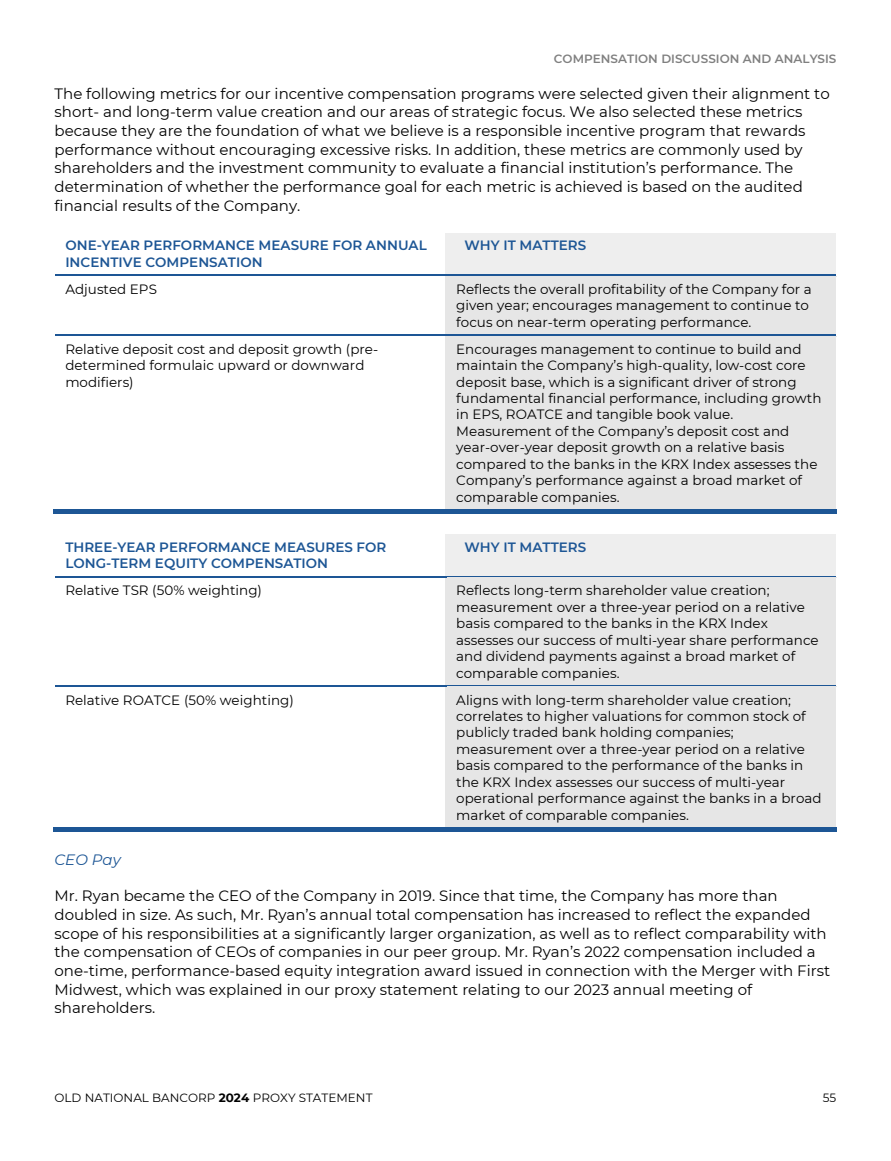
<style>
.page{position:relative;width:891px;height:1161px;background:#fff}
.page>*{position:absolute;margin:0;border:0;box-sizing:border-box;transform-origin:0 0}
.t1{font:15px/18.6px "Montserrat";color:#000}
.t2{font:italic 15px "Montserrat";color:#1d5695}
.t3{font:13.5px/16.5px "Montserrat";color:#000}
.t4{font:600 13.5px/16.5px "Montserrat";color:#1d5695}
.t5{font:12px "Montserrat";letter-spacing:.005em;color:#000}
.t6{font:600 12px "Montserrat";letter-spacing:.005em;color:#808080}
.s1{font-weight:700}
</style>
<div class="page">
<div style="left:446px;top:233px;width:390px;height:42px;background:#eee"></div>
<div style="left:446px;top:276px;width:390px;height:21px;background:#e6e6e6"></div>
<div style="left:446px;top:297px;width:390px;height:17px;background:#e6e6e6"></div>
<div style="left:446px;top:314px;width:390px;height:21px;background:#e6e6e6"></div>
<hr style="left:55px;top:275px;width:391px;height:1px;background:#1d5695">
<hr style="left:446px;top:275px;width:390px;height:1px;background:#1d5695">
<div style="left:446px;top:336px;width:390px;height:21px;background:#e6e6e6"></div>
<div style="left:446px;top:357px;width:390px;height:17px;background:#e6e6e6"></div>
<div style="left:446px;top:374px;width:390px;height:16px;background:#e6e6e6"></div>
<div style="left:446px;top:390px;width:390px;height:16px;background:#e6e6e6"></div>
<div style="left:446px;top:406px;width:390px;height:17px;background:#e6e6e6"></div>
<div style="left:446px;top:423px;width:390px;height:16px;background:#e6e6e6"></div>
<div style="left:446px;top:439px;width:390px;height:17px;background:#e6e6e6"></div>
<div style="left:446px;top:456px;width:390px;height:16px;background:#e6e6e6"></div>
<div style="left:446px;top:472px;width:390px;height:17px;background:#e6e6e6"></div>
<div style="left:446px;top:489px;width:390px;height:21px;background:#e6e6e6"></div>
<hr style="left:55px;top:335px;width:391px;height:1px;background:#1d5695">
<hr style="left:446px;top:335px;width:390px;height:1px;background:#1d5695">
<hr style="left:53px;top:510px;width:393px;height:4px;background:#1d5695">
<hr style="left:444px;top:510px;width:392px;height:4px;background:#1d5695">
<div style="left:446px;top:534px;width:390px;height:42px;background:#eee"></div>
<div style="left:446px;top:578px;width:390px;height:21px;background:#e6e6e6"></div>
<div style="left:446px;top:599px;width:390px;height:16px;background:#e6e6e6"></div>
<div style="left:446px;top:615px;width:390px;height:17px;background:#e6e6e6"></div>
<div style="left:446px;top:632px;width:390px;height:16px;background:#e6e6e6"></div>
<div style="left:446px;top:648px;width:390px;height:17px;background:#e6e6e6"></div>
<div style="left:446px;top:665px;width:390px;height:20px;background:#e6e6e6"></div>
<hr style="left:55px;top:576px;width:391px;height:2px;background:#1d5695">
<hr style="left:446px;top:576px;width:390px;height:2px;background:#1d5695">
<div style="left:446px;top:687px;width:390px;height:21px;background:#e6e6e6"></div>
<div style="left:446px;top:708px;width:390px;height:16px;background:#e6e6e6"></div>
<div style="left:446px;top:724px;width:390px;height:17px;background:#e6e6e6"></div>
<div style="left:446px;top:741px;width:390px;height:16px;background:#e6e6e6"></div>
<div style="left:446px;top:757px;width:390px;height:17px;background:#e6e6e6"></div>
<div style="left:446px;top:774px;width:390px;height:16px;background:#e6e6e6"></div>
<div style="left:446px;top:790px;width:390px;height:17px;background:#e6e6e6"></div>
<div style="left:446px;top:807px;width:390px;height:21px;background:#e6e6e6"></div>
<hr style="left:55px;top:685px;width:391px;height:2px;background:#1d5695">
<hr style="left:446px;top:685px;width:390px;height:2px;background:#1d5695">
<hr style="left:53px;top:828px;width:393px;height:4px;background:#1d5695">
<hr style="left:444px;top:828px;width:392px;height:4px;background:#1d5695">
<p class="t6" style="left:554px;top:52px;width:284px">COMPENSATION DISCUSSION AND ANALYSIS</p>
<p class="t1" style="left:55px;top:84px;width:777px">The following metrics for our incentive compensation programs were selected given their alignment to short- and long-term value creation and our areas of strategic focus. We also selected these metrics because they are the foundation of what we believe is a responsible incentive program that rewards performance without encouraging excessive risks. In addition, these metrics are commonly used by shareholders and the investment community to evaluate a financial institution’s performance. The determination of whether the performance goal for each metric is achieved is based on the audited financial results of the Company.</p>
<p class="t4" style="left:65px;top:237px;width:363px">ONE-YEAR PERFORMANCE MEASURE FOR ANNUAL<br>INCENTIVE COMPENSATION</p>
<p class="t4" style="left:464px;top:237px;width:123px">WHY IT MATTERS</p>
<p class="t3" style="left:65px;top:281px;width:93px">Adjusted EPS</p>
<p class="t3" style="left:456px;top:281px;width:357px">Reflects the overall profitability of the Company for a given year; encourages management to continue to focus on near-term operating performance.</p>
<p class="t3" style="left:65px;top:341px;width:314px">Relative deposit cost and deposit growth (pre&shy;determined formulaic upward or downward modifiers)</p>
<p class="t3" style="left:456px;top:341px;width:367px">Encourages management to continue to build and maintain the Company’s high-quality, low-cost core deposit base, which is a significant driver of strong fundamental financial performance, including growth in EPS, ROATCE and tangible book value.<br>Measurement of the Company’s deposit cost and year-over-year deposit growth on a relative basis compared to the banks in the KRX Index assesses the Company’s performance against a broad market of comparable companies.</p>
<p class="t4" style="left:65px;top:539px;width:323px">THREE-YEAR PERFORMANCE MEASURES FOR<br>LONG-TERM EQUITY COMPENSATION</p>
<p class="t4" style="left:464px;top:539px;width:123px">WHY IT MATTERS</p>
<p class="t3" style="left:65px;top:582px;width:198px">Relative TSR (50% weighting)</p>
<p class="t3" style="left:456px;top:582px;width:364px">Reflects long-term shareholder value creation; measurement over a three-year period on a relative basis compared to the banks in the KRX Index assesses our success of multi-year share performance and dividend payments against a broad market of comparable companies.</p>
<p class="t3" style="left:65px;top:691px;width:230px">Relative ROATCE (50% weighting)</p>
<p class="t3" style="left:456px;top:691px;width:367px">Aligns with long-term shareholder value creation; correlates to higher valuations for common stock of publicly traded bank holding companies; measurement over a three-year period on a relative basis compared to the performance of the banks in the KRX Index assesses our success of multi-year operational performance against the banks in a broad market of comparable companies.</p>
<p class="t2" style="left:55px;top:850px;width:68px">CEO Pay</p>
<p class="t1" style="left:55px;top:887px;width:777px">Mr. Ryan became the CEO of the Company in 2019. Since that time, the Company has more than doubled in size. As such, Mr. Ryan’s annual total compensation has increased to reflect the expanded scope of his responsibilities at a significantly larger organization, as well as to reflect comparability with the compensation of CEOs of companies in our peer group. Mr. Ryan’s 2022 compensation included a one-time, performance-based equity integration award issued in connection with the Merger with First Midwest, which was explained in our proxy statement relating to our 2023 annual meeting of shareholders.</p>
<p class="t5" style="left:55px;top:1090px;width:320px">OLD NATIONAL BANCORP <span class="s1">2024</span> PROXY STATEMENT</p>
<p class="t5" style="left:823px;top:1090px;width:15px">55</p>
</div>
